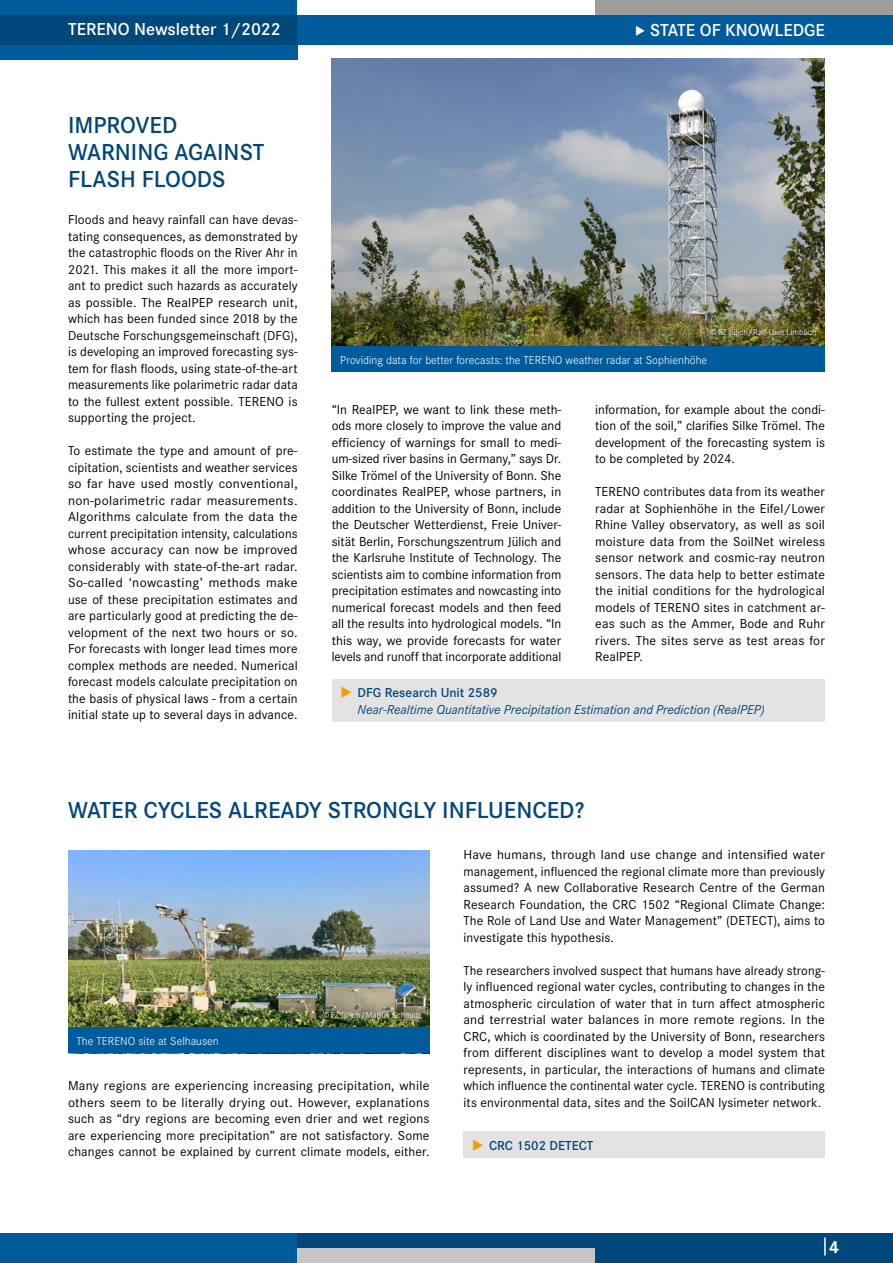
<style>
.page{position:relative;width:893px;height:1263px;background:#fff}
.page>*{position:absolute;margin:0;border:0;box-sizing:border-box;transform-origin:0 0}
.t1{font:600 24px/27px "Corporate S";color:#00477a}
.t2{font:600 18px "Corporate S";color:#fff}
.t3{font:700 18px "Corporate S";color:#fff}
.t4{font:13.5px/16.5px "Corporate S";letter-spacing:.01em;color:#000;text-align:justify}
.t5{font:italic 13.5px/16.5px "Corporate S";color:#00477a}
.t6{font:600 13.5px "Corporate S";color:#00477a}
.t7{font:300 12px "Corporate S";color:#fff}
.t8{font:300 9px "Corporate S";color:#fff}
.s1{color:#f59c00}
.s2{font-weight:600;font-style:normal}
</style>
<div class="page">
<div style="left:0;top:0;width:298px;height:15px;background:#005b9d"></div>
<div style="left:0;top:15px;width:298px;height:30px;background:#00477a"></div>
<div style="left:595px;top:0;width:298px;height:15px;background:#9d9d9c"></div>
<div style="left:0;top:1248px;width:298px;height:15px;background:#005b9d"></div>
<div style="left:0;top:1233px;width:298px;height:15px;background:#005b9d"></div>
<div style="left:298px;top:1248px;width:297px;height:15px;background:#c6c6c6"></div>
<div style="left:298px;top:1233px;width:297px;height:15px;background:#00477a"></div>
<div style="left:595px;top:1248px;width:298px;height:15px;background:#00477a"></div>
<div style="left:595px;top:1233px;width:298px;height:15px;background:#00477a"></div>
<svg style="left:824px;top:1237px;width:2px;height:18px"></svg>
<div style="left:298px;top:15px;width:595px;height:30px;background:#005b9d"></div>
<div style="left:0;top:45px;width:298px;height:15px;background:#005b9d"></div>
<div style="left:332px;top:679px;width:493px;height:42px;background:#e3e3e3"></div>
<img style="left:332px;top:58px;width:493px;height:289px">
<div style="left:332px;top:347px;width:493px;height:25px;background:#005b9d"></div>
<div style="left:463px;top:1131px;width:362px;height:26px;background:#e3e3e3"></div>
<img style="left:68px;top:851px;width:361px;height:176px">
<div style="left:68px;top:1027px;width:361px;height:26px;background:#005b9d"></div>
<h2 class="t2" style="left:68px;top:19px;width:214px">TERENO Newsletter 1/2022</h2>
<h1 class="t1" style="left:68px;top:112px;width:198px">IMPROVED<br>WARNING AGAINST<br>FLASH FLOODS</h1>
<p class="t4" style="left:68px;top:211px;width:231px">Floods and heavy rainfall can have devas&shy;tating consequences, as demonstrated by the catastrophic floods on the River Ahr in 2021. This makes it all the more import&shy;ant to predict such hazards as accurately as possible. The RealPEP research unit, which has been funded since 2018 by the Deutsche Forschungsgemeinschaft (DFG), is developing an improved forecasting sys&shy;tem for flash floods, using state-of-the-art measurements like polarimetric radar data to the fullest extent possible. TERENO is supporting the project.</p>
<p class="t4" style="left:68px;top:442px;width:231px">To estimate the type and amount of pre&shy;cipitation, scientists and weather services so far have used mostly conventional, non-polarimetric radar measurements.<br>Algorithms calculate from the data the current precipitation intensity, calculations whose accuracy can now be improved considerably with state-of-the-art radar.<br>So-called ‘nowcasting’ methods make use of these precipitation estimates and are particularly good at predicting the de&shy;velopment of the next two hours or so.<br>For forecasts with longer lead times more complex methods are needed. Numerical forecast models calculate precipitation on the basis of physical laws - from a certain initial state up to several days in advance.</p>
<h2 class="t2" style="left:635px;top:20px;width:191px">◆ STATE OF KNOWLEDGE</h2>
<p class="t8" style="left:710px;top:327px;width:108px">© FZ Jülich/Ralf-Uwe Limbach</p>
<p class="t7" style="left:340px;top:353px;width:369px">Providing data for better forecasts: the TERENO weather radar at Sophienhöhe</p>
<p class="t4" style="left:332px;top:401px;width:231px">“In RealPEP, we want to link these meth&shy;ods more closely to improve the value and efficiency of warnings for small to medi&shy;um-sized river basins in Germany,” says Dr.<br>Silke Trömel of the University of Bonn. She coordinates RealPEP, whose partners, in addition to the University of Bonn, include the Deutscher Wetterdienst, Freie Univer&shy;sität Berlin, Forschungszentrum Jülich and the Karlsruhe Institute of Technology. The scientists aim to combine information from precipitation estimates and nowcasting into numerical forecast models and then feed all the results into hydrological models. “In this way, we provide forecasts for water levels and runoff that incorporate additional</p>
<p class="t4" style="left:595px;top:401px;width:231px">information, for example about the condi&shy;tion of the soil,” clarifies Silke Trömel. The development of the forecasting system is to be completed by 2024.</p>
<p class="t4" style="left:595px;top:484px;width:231px">TERENO contributes data from its weather radar at Sophienhöhe in the Eifel/Lower Rhine Valley observatory, as well as soil moisture data from the SoilNet wireless sensor network and cosmic-ray neutron sensors. The data help to better estimate the initial conditions for the hydrological models of TERENO sites in catchment ar&shy;eas such as the Ammer, Bode and Ruhr rivers. The sites serve as test areas for RealPEP.</p>
<p class="t5" style="left:358px;top:685px;width:408px;text-indent:-17px"><span class="s1">◆</span> <span class="s2">DFG Research Unit 2589<br></span>Near-Realtime Quantitative Precipitation Estimation and Prediction (RealPEP)</p>
<h1 class="t1" style="left:68px;top:797px;width:518px">WATER CYCLES ALREADY STRONGLY INFLUENCED?</h1>
<p class="t7" style="left:77px;top:1034px;width:144px">The TERENO site at Selhausen</p>
<p class="t8" style="left:322px;top:1010px;width:100px">© FZ Jülich/Marius Schmidt</p>
<p class="t4" style="left:68px;top:1078px;width:363px">Many regions are experiencing increasing precipitation, while others seem to be literally drying out. However, explanations such as “dry regions are becoming even drier and wet regions are experiencing more precipitation” are not satisfactory. Some changes cannot be explained by current climate models, either.</p>
<p class="t4" style="left:463px;top:847px;width:363px">Have humans, through land use change and intensified water management, influenced the regional climate more than previously assumed? A new Collaborative Research Centre of the German Research Foundation, the CRC 1502 “Regional Climate Change:<br>The Role of Land Use and Water Management” (DETECT), aims to investigate this hypothesis.</p>
<p class="t4" style="left:463px;top:962px;width:363px">The researchers involved suspect that humans have already strong&shy;ly influenced regional water cycles, contributing to changes in the atmospheric circulation of water that in turn affect atmospheric and terrestrial water balances in more remote regions. In the CRC, which is coordinated by the University of Bonn, researchers from different disciplines want to develop a model system that represents, in particular, the interactions of humans and climate which influence the continental water cycle. TERENO is contributing its environmental data, sites and the SoilCAN lysimeter network.</p>
<p class="t6" style="left:472px;top:1137px;width:123px"><span class="s1">◆</span> CRC 1502 DETECT</p>
<h2 class="t3" style="left:829px;top:1237px;width:12px">4</h2>
</div>
